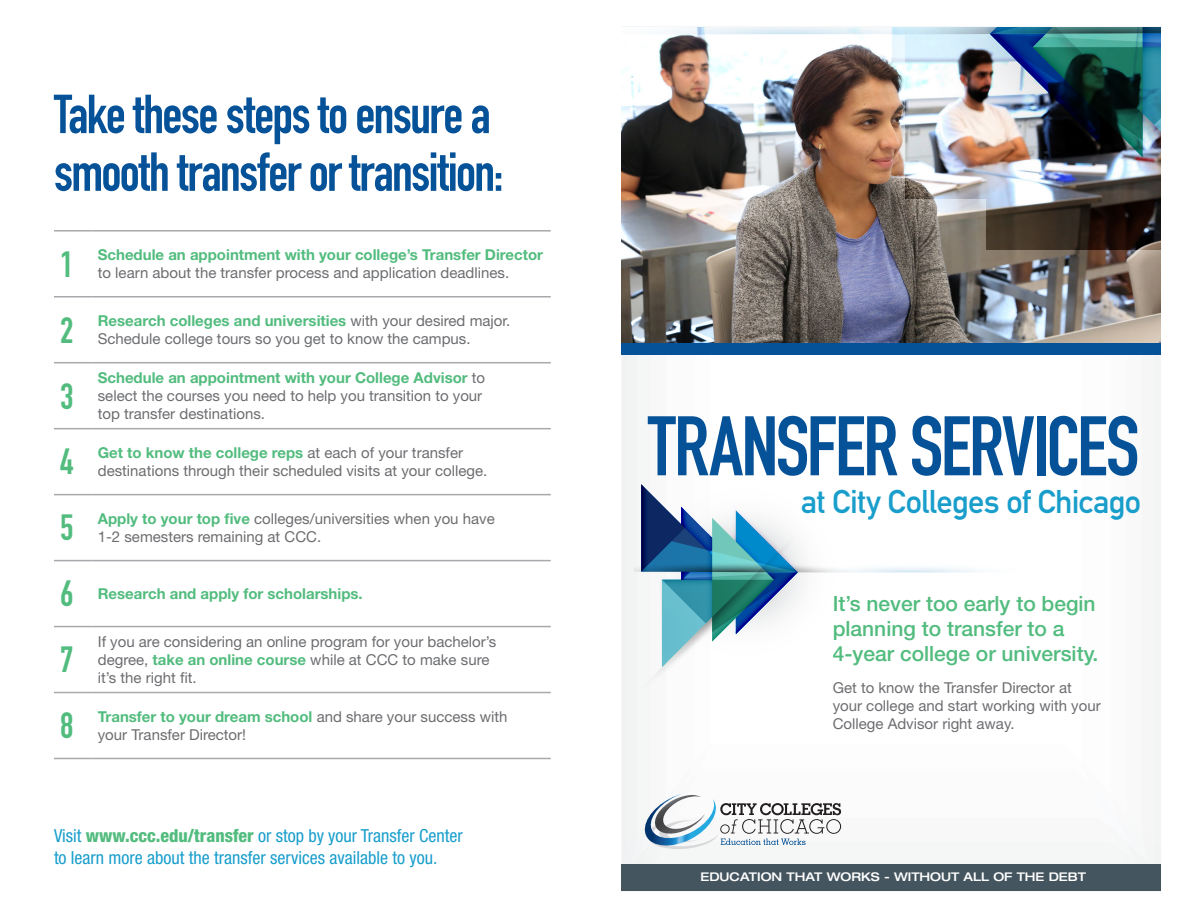
<style>
.page{position:relative;width:1188px;height:918px;background:#fff}
.page>*{position:absolute;margin:0;border:0;box-sizing:border-box;transform-origin:0 0}
.t1{font:82.95px "DIN Engschrift Std";letter-spacing:-.03em;color:#065298}
.t2{font:54px/57.8px "DIN Engschrift Std";letter-spacing:-.03em;color:#065298}
.t3{font:36px "DIN Engschrift Std";color:#52bc7e}
.t4{font:32.4px "DIN Mittelschrift Std";letter-spacing:-.02em;color:#199ecc}
.Sub-head-1{font:500 21px/25.2px "Helvetica Neue LT Std";color:#52bc7e}
.Sub-head-1-2{font:condensed 18px/21.6px "Helvetica Neue LT Std";color:#199ecc}
.parg-1{font:15px/18px "Helvetica Neue LT Std";color:#6c6d70}
.t5{font:700 15px/18px "Helvetica Neue LT Std";color:#52bc7e}
.Table{font:500 expanded 12px "Helvetica Neue LT Std";color:#fff}
.s1{font-weight:400;color:#6c6d70}
.s2{font-weight:700;color:#52bc7e}
.s3{font-weight:800;color:#52bc7e}
</style>
<div class="page">
<svg style="left:641px;top:794px;width:200px;height:55px"></svg>
<div style="left:621px;top:864px;width:540px;height:27px;background:#45555f"></div>
<hr style="left:54px;top:230px;width:38px;height:2px;background:#a8a9ad">
<hr style="left:92px;top:230px;width:459px;height:2px;background:#a8a9ad">
<hr style="left:54px;top:296px;width:38px;height:2px;background:#a8a9ad">
<hr style="left:92px;top:296px;width:459px;height:2px;background:#a8a9ad">
<hr style="left:54px;top:362px;width:38px;height:1px;background:#a8a9ad">
<hr style="left:92px;top:362px;width:459px;height:1px;background:#a8a9ad">
<hr style="left:54px;top:428px;width:38px;height:1px;background:#a8a9ad">
<hr style="left:92px;top:428px;width:459px;height:1px;background:#a8a9ad">
<hr style="left:54px;top:494px;width:38px;height:1px;background:#a8a9ad">
<hr style="left:92px;top:494px;width:459px;height:1px;background:#a8a9ad">
<hr style="left:54px;top:560px;width:38px;height:1px;background:#a8a9ad">
<hr style="left:92px;top:560px;width:459px;height:1px;background:#a8a9ad">
<hr style="left:54px;top:626px;width:38px;height:1px;background:#a8a9ad">
<hr style="left:92px;top:626px;width:459px;height:1px;background:#a8a9ad">
<hr style="left:54px;top:692px;width:38px;height:1px;background:#a8a9ad">
<hr style="left:92px;top:692px;width:459px;height:1px;background:#a8a9ad">
<hr style="left:54px;top:758px;width:38px;height:1px;background:#a8a9ad">
<hr style="left:92px;top:758px;width:459px;height:1px;background:#a8a9ad">
<img style="left:621px;top:249px;width:540px;height:94px">
<svg style="left:634px;top:478px;width:344px;height:215px"></svg>
<img style="left:621px;top:27px;width:540px;height:222px">
<div style="left:621px;top:343px;width:540px;height:12px;background:#065298"></div>
<p class="t2" style="left:54px;top:86px;width:451px">Take these steps to ensure a smooth transfer or transition:</p>
<p class="t3" style="left:60px;top:243px;width:15px">1</p>
<p class="t5" style="left:98px;top:245px;width:447px">Schedule an appointment with your college’s Transfer Director <span class="s1">to learn about the transfer process and application deadlines.</span></p>
<p class="t3" style="left:60px;top:309px;width:15px">2</p>
<p class="parg-1" style="left:98px;top:312px;width:414px"><span class="s2">Research colleges and universities</span> with your desired major.<br>Schedule college tours so you get to know the campus.</p>
<p class="t3" style="left:60px;top:375px;width:15px">3</p>
<p class="parg-1" style="left:98px;top:369px;width:389px"><span class="s2">Schedule an appointment with your College Advisor</span> to select the courses you need to help you transition to your top transfer destinations.</p>
<p class="t3" style="left:60px;top:441px;width:15px">4</p>
<p class="parg-1" style="left:98px;top:443px;width:391px"><span class="s2">Get to know the college reps</span> at each of your transfer destinations through their scheduled visits at your college.</p>
<p class="t3" style="left:60px;top:507px;width:15px">5</p>
<p class="parg-1" style="left:98px;top:509px;width:398px"><span class="s2">Apply to your top five</span> colleges/universities when you have<br>1-2 semesters remaining at CCC.</p>
<p class="t3" style="left:60px;top:573px;width:15px">6</p>
<p class="t5" style="left:98px;top:584px;width:266px">Research and apply for scholarships.</p>
<p class="t3" style="left:60px;top:639px;width:15px">7</p>
<p class="parg-1" style="left:98px;top:632px;width:400px">If you are considering an online program for your bachelor’s degree, <span class="s2">take an online course</span> while at CCC to make sure it’s the right fit.</p>
<p class="t3" style="left:60px;top:705px;width:15px">8</p>
<p class="parg-1" style="left:98px;top:707px;width:411px"><span class="s2">Transfer to your dream school</span> and share your success with your Transfer Director!</p>
<p class="Sub-head-1-2" style="left:54px;top:825px;width:410px">Visit <span class="s3">www.ccc.edu/transfer</span> or stop by your Transfer Center to learn more about the transfer services available to you.</p>
<p class="t1" style="left:648px;top:398px;width:493px">TRANSFER SERVICES</p>
<p class="t4" style="left:801px;top:482px;width:341px">at City Colleges of Chicago</p>
<p class="Sub-head-1" style="left:833px;top:591px;width:267px">It’s never too early to begin planning to transfer to a<br>4-year college or university.</p>
<p class="parg-1" style="left:833px;top:678px;width:270px">Get to know the Transfer Director at your college and start working with your<br>College Advisor right away.</p>
<p class="Table" style="left:701px;top:869px;width:387px">EDUCATION THAT WORKS - WITHOUT ALL OF THE DEBT</p>
</div>
